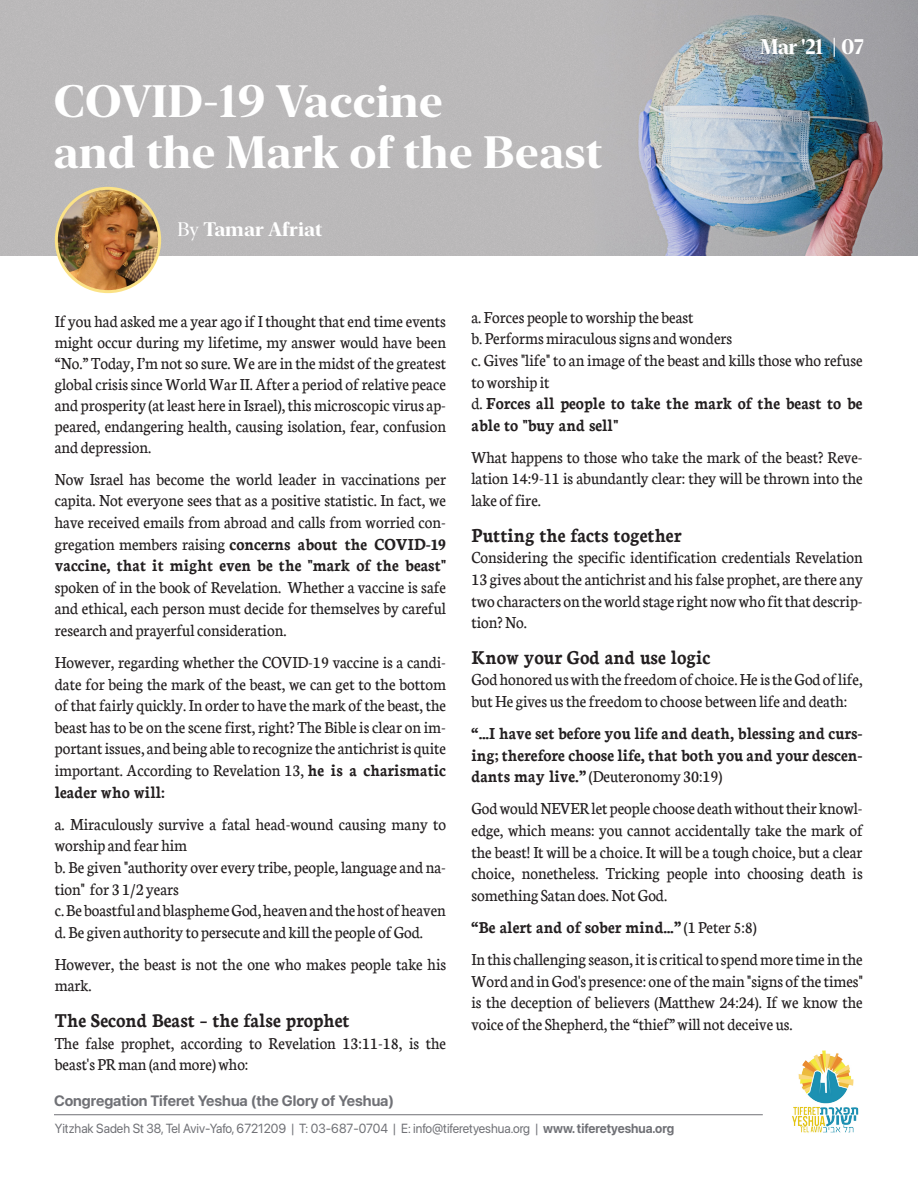
<style>
.page{position:relative;width:918px;height:1188px;background:#fff}
.page>*{position:absolute;margin:0;border:0;box-sizing:border-box;transform-origin:0 0}
.t1{font:700 45px "New York Extra Large";color:#fff}
.t2{font:700 21px "Neuton";color:#231f20;scale:.93 1}
.t3{font:700 21px "New York Extra Large";letter-spacing:-.03em;color:#fff;scale:.95 1}
.t4{font:700 19.5px "New York Extra Large";color:#fff}
.t5{font:18px/21.6px "Neuton";color:#231f20;text-align:justify;scale:.93 1}
.t6{font:700 18px/21.6px "Neuton";color:#231f20;scale:.93 1}
.t7{font:700 15px "SF Pro Display";color:#707176}
.t8{font:13.2px "SF Pro Display";color:#707176;scale:.95 1}
.s1{font-weight:400}
.s2{font-weight:700}
</style>
<div class="page">
<img style="left:0;top:0;width:918px;height:255px">
<img style="left:56px;top:188px;width:104px;height:104px;border-radius:52px">
<div style="left:55px;top:187px;width:106px;height:106px;border:3px solid #fbe286;border-radius:50%"></div>
<hr style="left:54px;top:1114px;width:709px;height:1px;background:#707176">
<img style="left:792px;top:1050px;width:67px;height:83px">
<p class="t1" style="left:53px;top:73px;width:391px">COVID-19 Vaccine</p>
<p class="t1" style="left:53px;top:124px;width:550px">and the Mark of the Beast</p>
<p class="t4" style="left:178px;top:217px;width:146px"><span class="s1">By</span> Tamar Afriat</p>
<p class="t3" style="left:760px;top:33px;width:111px">Mar '21 | 07</p>
<p class="t5" style="left:55px;top:310px;width:422px;line-height:21px">If you had asked me a year ago if I thought that end time events might occur during my lifetime, my answer would have been “No.” Today, I’m not so sure. We are in the midst of the greatest global crisis since World War II. After a period of relative peace and prosperity (at least here in Israel), this microscopic virus ap&shy;peared, endangering health, causing isolation, fear, confusion and depression.</p>
<p class="t5" style="left:55px;top:468px;width:422px">Now Israel has become the world leader in vaccinations per capita. Not everyone sees that as a positive statistic. In fact, we have received emails from abroad and calls from worried con&shy;gregation members raising <span class="s2">concerns about the COVID-19 vaccine, that it might even be the "mark of the beast" </span>spoken of in the book of Revelation. Whether a vaccine is safe and ethical, each person must decide for themselves by careful research and prayerful consideration.</p>
<p class="t5" style="left:55px;top:652px;width:422px">However, regarding whether the COVID-19 vaccine is a candi&shy;date for being the mark of the beast, we can get to the bottom of that fairly quickly. In order to have the mark of the beast, the beast has to be on the scene first, right? The Bible is clear on im&shy;portant issues, and being able to recognize the antichrist is quite important. According to Revelation 13, <span class="s2">he is a charismatic leader who will:</span></p>
<p class="t5" style="left:55px;top:813px;width:422px">a. Miraculously survive a fatal head-wound causing many to worship and fear him</p>
<p class="t5" style="left:55px;top:856px;width:422px">b. Be given "authority over every tribe, people, language and na&shy;tion" for 3 1/2 years</p>
<p class="t5" style="left:55px;top:900px;width:422px">c. Be boastful and blaspheme God, heaven and the host of heaven</p>
<p class="t5" style="left:55px;top:921px;width:397px">d. Be given authority to persecute and kill the people of God.</p>
<p class="t5" style="left:55px;top:953px;width:422px">However, the beast is not the one who makes people take his mark.</p>
<p class="t2" style="left:55px;top:1009px;width:319px">The Second Beast – the false prophet</p>
<p class="t5" style="left:55px;top:1032px;width:422px">The false prophet, according to Revelation 13:11-18, is the beast's PR man (and more) who:</p>
<p class="t7" style="left:54px;top:1092px;width:342px">Congregation Tiferet Yeshua (the Glory of Yeshua)</p>
<p class="t5" style="left:471px;top:306px;width:240px">a. Forces people to worship the beast</p>
<p class="t5" style="left:471px;top:328px;width:282px">b. Performs miraculous signs and wonders</p>
<p class="t5" style="left:471px;top:349px;width:422px">c. Gives "life" to an image of the beast and kills those who refuse to worship it</p>
<p class="t6" style="left:471px;top:393px;width:422px"><span class="s1">d.</span> Forces all people to take the mark of the beast to be able to "buy and sell"</p>
<p class="t5" style="left:471px;top:446px;width:422px">What happens to those who take the mark of the beast? Reve&shy;lation 14:9-11 is abundantly clear: they will be thrown into the lake of fire.</p>
<p class="t2" style="left:471px;top:524px;width:227px">Putting the facts together</p>
<p class="t5" style="left:471px;top:547px;width:422px">Considering the specific identification credentials Revelation 13 gives about the antichrist and his false prophet, are there any two characters on the world stage right now who fit that descrip&shy;tion? No.</p>
<p class="t2" style="left:471px;top:646px;width:258px">Know your God and use logic</p>
<p class="t5" style="left:471px;top:669px;width:422px">God honored us with the freedom of choice. He is the God of life, but He gives us the freedom to choose between life and death:</p>
<p class="t6" style="left:471px;top:723px;width:422px;text-align:justify">“…I have set before you life and death, blessing and curs&shy;ing; therefore choose life, that both you and your descen&shy;dants may live.” <span class="s1">(Deuteronomy 30:19)</span></p>
<p class="t5" style="left:471px;top:798px;width:422px">God would NEVER let people choose death without their knowl&shy;edge, which means: you cannot accidentally take the mark of the beast! It will be a choice. It will be a tough choice, but a clear choice, nonetheless. Tricking people into choosing death is something Satan does. Not God.</p>
<p class="t6" style="left:471px;top:916px;width:308px">“Be alert and of sober mind…” <span class="s1">(1 Peter 5:8)</span></p>
<p class="t5" style="left:471px;top:949px;width:422px">In this challenging season, it is critical to spend more time in the Word and in God's presence: one of the main "signs of the times" is the deception of believers (Matthew 24:24). If we know the voice of the Shepherd, the “thief” will not deceive us.</p>
<p class="t8" style="left:55px;top:1121px;width:654px">Yitzhak Sadeh St 38, Tel Aviv-Yafo, 6721209 | T: 03-687-0704 | E: info@tiferetyeshua.org | <span class="s2">www. tiferetyeshua.org</span></p>
</div>
